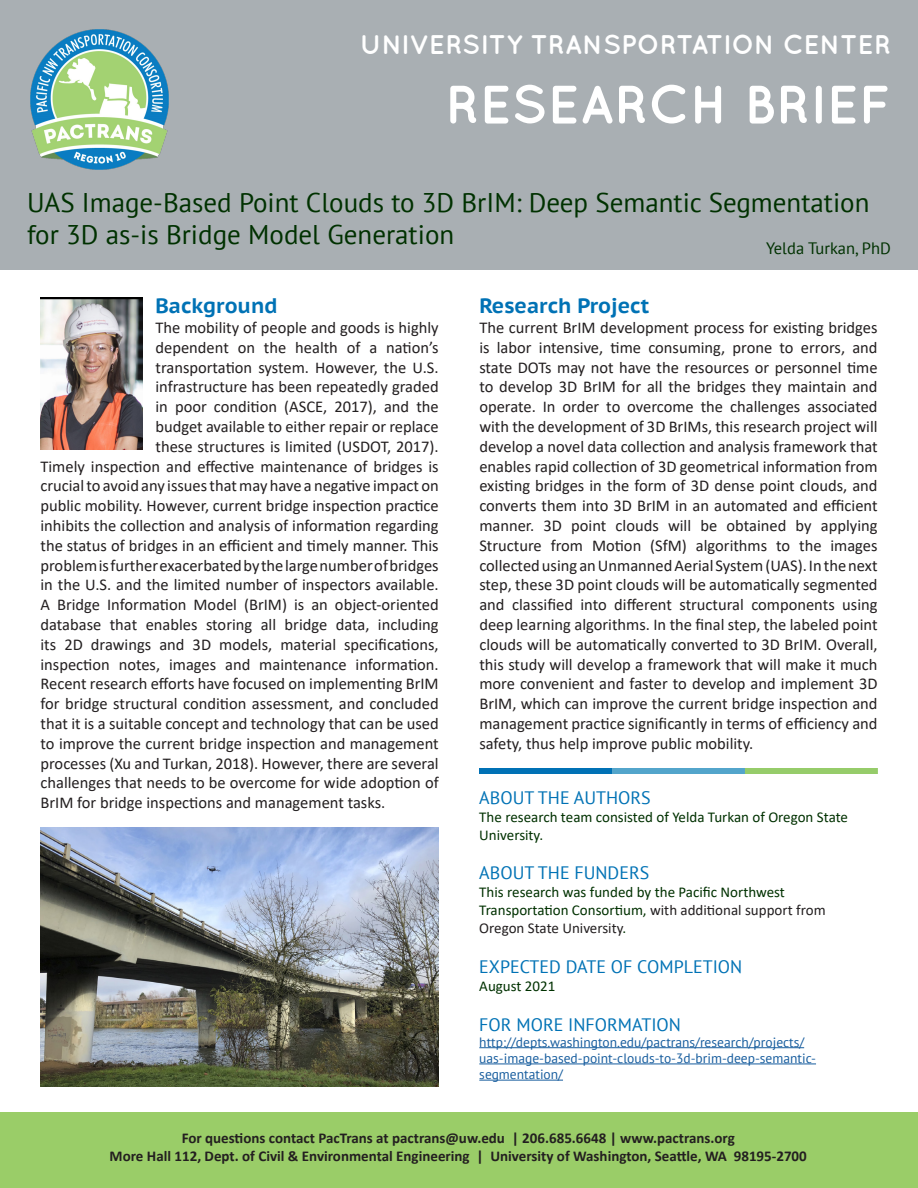
<style>
.page{position:relative;width:918px;height:1188px;background:#fff}
.page>*{position:absolute;margin:0;border:0;box-sizing:border-box;transform-origin:0 0}
.t1{font:700 54px "Quicksand";color:#fff}
.t2{font:27px/32.4px "PT Sans";color:#003100}
.t3{font:700 27px "Quicksand";color:#fff}
.t4{font:700 21px "PT Sans Caption";color:#0072b5}
.t5{font:18px "PT Sans";color:#0072b5}
.t6{font:16.5px/19.8px "Calibri";color:#231f20;text-align:justify}
.t7{font:16.5px "PT Sans";color:#003100}
.t8{font:15px/18px "Calibri";color:#003100}
.t9{font:700 15px "Calibri";color:#231f20}
.t10{font:13.5px/16.2px "PT Sans";color:#175d9e}
.s1{color:#231f20}
</style>
<div class="page">
<div style="left:0;top:1113px;width:918px;height:75px;background:#9acd68"></div>
<div style="left:0;top:0;width:918px;height:270px;background:#a9afb3"></div>
<img style="left:30px;top:29px;width:139px;height:141px">
<hr style="left:479px;top:1047px;width:325px;height:1px;background:#175d9e">
<hr style="left:479px;top:1064px;width:337px;height:1px;background:#175d9e">
<hr style="left:479px;top:1080px;width:84px;height:1px;background:#175d9e">
<img style="left:479px;top:768px;width:399px;height:5px">
<img style="left:40px;top:297px;width:102px;height:152px">
<img style="left:40px;top:827px;width:399px;height:259px">
<p class="t3" style="left:360px;top:28px;width:533px">UNIVERSITY TRANSPORTATION CENTER</p>
<p class="t1" style="left:445px;top:72px;width:447px">RESEARCH BRIEF</p>
<p class="t2" style="left:27px;top:185px;width:844px">UAS Image-Based Point Clouds to 3D BrIM: Deep Semantic Segmentation for 3D as-is Bridge Model Generation</p>
<p class="t7" style="left:766px;top:238px;width:126px">Yelda Turkan, PhD</p>
<p class="t4" style="left:156px;top:292px;width:124px">Background</p>
<p class="t6" style="left:156px;top:317px;width:285px">The mobility of people and goods is highly</p>
<p class="t6" style="left:156px;top:337px;width:285px">dependent on the health of a nation’s</p>
<p class="t6" style="left:156px;top:357px;width:285px">transportation system. However, the U.S.</p>
<p class="t6" style="left:156px;top:377px;width:285px">infrastructure has been repeatedly graded</p>
<p class="t6" style="left:156px;top:396px;width:285px">in poor condition (ASCE, 2017), and the</p>
<p class="t6" style="left:156px;top:416px;width:285px">budget available to either repair or replace</p>
<p class="t6" style="left:156px;top:436px;width:285px">these structures is limited (USDOT, 2017).</p>
<p class="t6" style="left:40px;top:456px;width:400px">Timely inspection and effective maintenance of bridges is</p>
<p class="t6" style="left:40px;top:476px;width:400px">crucial to avoid any issues that may have a negative impact on</p>
<p class="t6" style="left:40px;top:495px;width:400px">public mobility. However, current bridge inspection practice</p>
<p class="t6" style="left:40px;top:515px;width:400px">inhibits the collection and analysis of information regarding</p>
<p class="t6" style="left:40px;top:535px;width:400px">the status of bridges in an efficient and timely manner. This</p>
<p class="t6" style="left:40px;top:555px;width:400px">problem is further exacerbated by the large number of bridges</p>
<p class="t6" style="left:40px;top:575px;width:400px">in the U.S. and the limited number of inspectors available.</p>
<p class="t6" style="left:40px;top:594px;width:400px">A Bridge Information Model (BrIM) is an object-oriented</p>
<p class="t6" style="left:40px;top:614px;width:400px">database that enables storing all bridge data, including</p>
<p class="t6" style="left:40px;top:634px;width:400px">its 2D drawings and 3D models, material specifications,</p>
<p class="t6" style="left:40px;top:654px;width:400px">inspection notes, images and maintenance information.</p>
<p class="t6" style="left:40px;top:674px;width:400px">Recent research efforts have focused on implementing BrIM</p>
<p class="t6" style="left:40px;top:693px;width:400px">for bridge structural condition assessment, and concluded</p>
<p class="t6" style="left:40px;top:713px;width:400px">that it is a suitable concept and technology that can be used</p>
<p class="t6" style="left:40px;top:733px;width:400px">to improve the current bridge inspection and management</p>
<p class="t6" style="left:40px;top:753px;width:400px">processes (Xu and Turkan, 2018). However, there are several</p>
<p class="t6" style="left:40px;top:773px;width:400px">challenges that needs to be overcome for wide adoption of</p>
<p class="t6" style="left:40px;top:792px;width:346px">BrIM for bridge inspections and management tasks.</p>
<p class="t4" style="left:479px;top:292px;width:171px">Research Project</p>
<p class="t6" style="left:479px;top:317px;width:400px">The current BrIM development process for existing bridges is labor intensive, time consuming, prone to errors, and state DOTs may not have the resources or personnel time to develop 3D BrIM for all the bridges they maintain and operate. In order to overcome the challenges associated with the development of 3D BrIMs, this research project will develop a novel data collection and analysis framework that enables rapid collection of 3D geometrical information from existing bridges in the form of 3D dense point clouds, and converts them into 3D BrIM in an automated and efficient manner. 3D point clouds will be obtained by applying Structure from Motion (SfM) algorithms to the images collected using an Unmanned Aerial System (UAS). In the next step, these 3D point clouds will be automatically segmented and classified into different structural components using deep learning algorithms. In the final step, the labeled point clouds will be automatically converted to 3D BrIM. Overall, this study will develop a framework that will make it much more convenient and faster to develop and implement 3D BrIM, which can improve the current bridge inspection and management practice significantly in terms of efficiency and safety, thus help improve public mobility.</p>
<p class="t5" style="left:479px;top:786px;width:173px">ABOUT THE AUTHORS</p>
<p class="t8" style="left:479px;top:807px;width:370px">The research team consisted of Yelda Turkan of Oregon State<br>University.</p>
<p class="t5" style="left:479px;top:861px;width:171px">ABOUT THE FUNDERS</p>
<p class="t8" style="left:479px;top:883px;width:348px">This research was funded by the Pacific Northwest<br>Transportation Consortium, <span class="s1">with additional support from<br>Oregon State University</span>.</p>
<p class="t5" style="left:479px;top:955px;width:265px">EXPECTED DATE OF COMPLETION</p>
<p class="t8" style="left:479px;top:977px;width:78px">August 2021</p>
<p class="t5" style="left:479px;top:1013px;width:203px">FOR MORE INFORMATION</p>
<p class="t10" style="left:479px;top:1034px;width:338px">http://depts.washington.edu/pactrans/research/projects/ uas-image-based-point-clouds-to-3d-brim-deep-semantic&shy;segmentation/</p>
<p class="t9" style="left:182px;top:1127px;width:555px">For questions contact PacTrans at pactrans@uw.edu | 206.685.6648 | www.pactrans.org</p>
<p class="t9" style="left:110px;top:1145px;width:699px">More Hall 112, Dept. of Civil &amp; Environmental Engineering | University of Washington, Seattle, WA 98195-2700</p>
</div>
